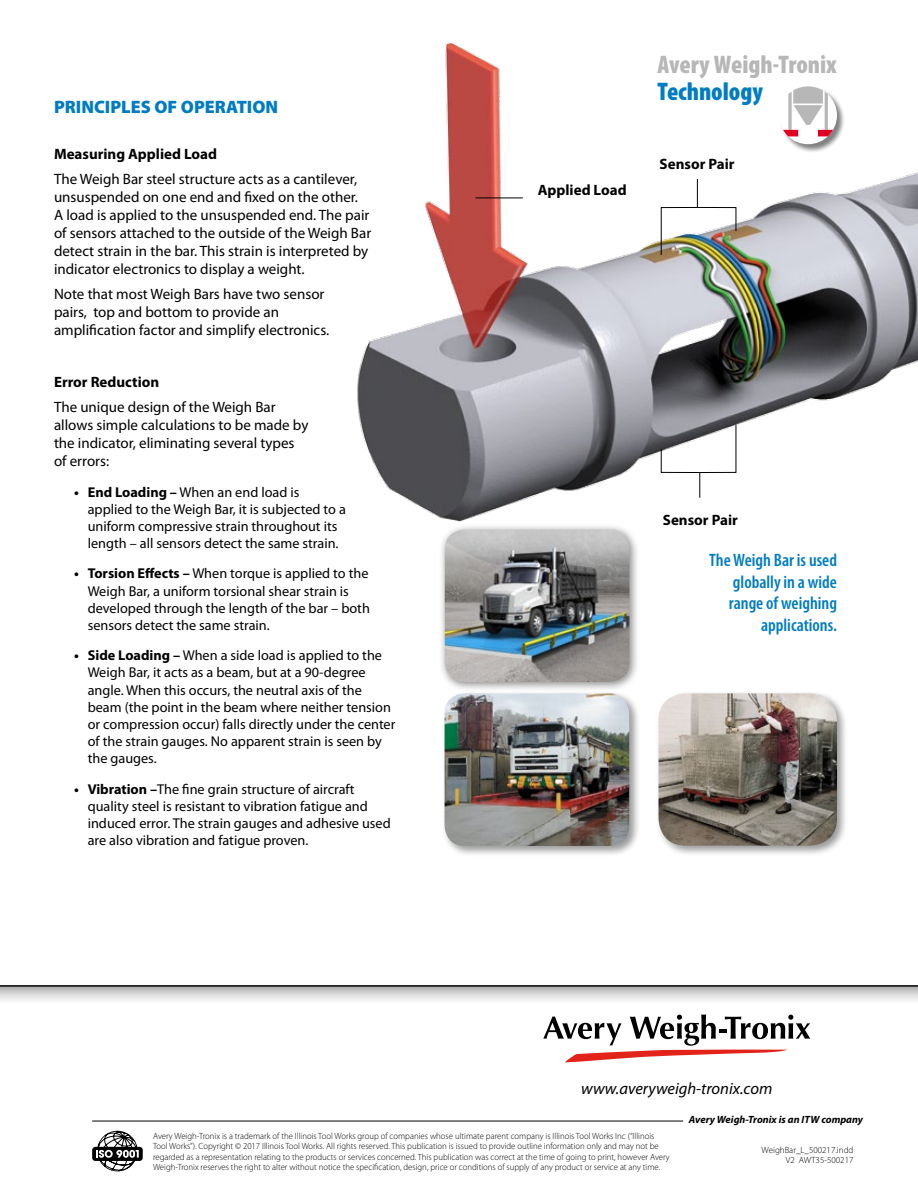
<style>
.page{position:relative;width:918px;height:1188px;background:#fff}
.page>*{position:absolute;margin:0;border:0;box-sizing:border-box;transform-origin:0 0}
.t1{font:900 condensed 25.5px "Myriad Pro";color:#b7b7b7}
.t2{font:900 condensed 25.5px "Myriad Pro";color:#007cc2}
.t3{font:600 condensed 18px/21.6px "Myriad Pro";color:#007cc2;text-align:right}
.t4{font:900 18px "Myriad Pro";color:#007cc2}
.t5{font:italic 16.5px "Myriad Pro";color:#000}
.t6{font:15px/18px "Myriad Pro";color:#000}
.t7{font:700 15px "Myriad Pro";color:#000}
.t8{font:14.25px/17.1px "Myriad Pro";color:#000}
.t9{font:italic 700 10.5px "Myriad Pro";color:#000}
.t10{font:300 9px/10.5px "Myriad Pro";color:#000;text-align:right}
.s1{font-weight:700}
</style>
<div class="page">
<img style="left:357px;top:42px;width:561px;height:480px">
<div style="left:439px;top:523px;width:201px;height:169px;background:#000;opacity:.45"></div>
<img style="left:445px;top:529px;width:184px;height:153px">
<hr style="left:476px;top:198px;width:47px;height:1px;background:#000">
<img style="left:660px;top:179px;width:77px;height:77px">
<svg style="left:660px;top:424px;width:77px;height:74px"></svg>
<div style="left:779px;top:86px;width:67px;height:67px;background:#000;opacity:.5"></div>
<div style="left:779px;top:86px;width:58px;height:58px;background:#fff;border-radius:50%"></div>
<svg style="left:783px;top:86px;width:50px;height:50px"></svg>
<div style="left:442px;top:691px;width:199px;height:167px;background:#000;opacity:.4"></div>
<img style="left:445px;top:693px;width:184px;height:153px">
<div style="left:656px;top:691px;width:193px;height:166px;background:#000;opacity:.4"></div>
<img style="left:659px;top:693px;width:178px;height:153px">
<svg style="left:0;top:987px;width:918px;height:14px;background:#d6d6d6"></svg>
<hr style="left:0;top:985px;width:918px;height:2px;background:#000">
<div style="left:92px;top:1147px;width:51px;height:14px;background:#000;border-radius:3px"></div>
<svg style="left:96px;top:1131px;width:43px;height:40px"></svg>
<svg style="left:543px;top:1014px;width:267px;height:48px"></svg>
<hr style="left:92px;top:1121px;width:591px;height:1px;background:#000">
<p class="t4" style="left:54px;top:95px;width:226px">PRINCIPLES OF OPERATION</p>
<p class="t7" style="left:54px;top:144px;width:165px">Measuring Applied Load</p>
<p class="t6" style="left:54px;top:170px;width:319px">The Weigh Bar steel structure acts as a cantilever, unsuspended on one end and fixed on the other.<br>A load is applied to the unsuspended end. The pair of sensors attached to the outside of the Weigh Bar detect strain in the bar. This strain is interpreted by indicator electronics to display a weight.</p>
<p class="t6" style="left:54px;top:284px;width:277px">Note that most Weigh Bars have two sensor pairs, top and bottom to provide an amplification factor and simplify electronics.</p>
<p class="t7" style="left:54px;top:372px;width:107px">Error Reduction</p>
<p class="t6" style="left:54px;top:398px;width:256px">The unique design of the Weigh Bar allows simple calculations to be made by the indicator, eliminating several types of errors:</p>
<p class="t8" style="left:88px;top:483px;width:260px;text-indent:-13px"><span class="s1">• End Loading –</span> When an end load is applied to the Weigh Bar, it is subjected to a uniform compressive strain throughout its length – all sensors detect the same strain.</p>
<p class="t8" style="left:88px;top:565px;width:284px;text-indent:-13px"><span class="s1">• Torsion Effects –</span> When torque is applied to the Weigh Bar, a uniform torsional shear strain is developed through the length of the bar – both sensors detect the same strain.</p>
<p class="t8" style="left:88px;top:647px;width:309px;text-indent:-13px"><span class="s1">• Side Loading –</span> When a side load is applied to the Weigh Bar, it acts as a beam, but at a 90-degree angle. When this occurs, the neutral axis of the beam (the point in the beam where neither tension or compression occur) falls directly under the center of the strain gauges. No apparent strain is seen by the gauges.</p>
<p class="t8" style="left:88px;top:780px;width:305px;text-indent:-13px"><span class="s1">• Vibration –</span>The fine grain structure of aircraft quality steel is resistant to vibration fatigue and induced error. The strain gauges and adhesive used are also vibration and fatigue proven.</p>
<h1 class="t1" style="left:658px;top:48px;width:181px">Avery Weigh-Tronix</h1>
<h1 class="t2" style="left:658px;top:75px;width:107px">Technology</h1>
<p class="t7" style="left:538px;top:180px;width:90px">Applied Load</p>
<p class="t7" style="left:660px;top:154px;width:76px">Sensor Pair</p>
<p class="t7" style="left:663px;top:510px;width:76px">Sensor Pair</p>
<p class="t3" style="left:709px;top:550px;width:129px">The Weigh Bar is used globally in a wide range of weighing applications.</p>
<p class="t5" style="left:581px;top:1078px;width:193px">www.averyweigh-tronix.com</p>
<p class="t9" style="left:689px;top:1113px;width:176px">Avery Weigh-Tronix is an ITW company</p>
<p class="t10" style="left:153px;top:1130px;width:518px;text-align:left">Avery Weigh-Tronix is a trademark of the Illinois Tool Works group of companies whose ultimate parent company is Illinois Tool Works Inc (“Illinois Tool Works”). Copyright © 2017 Illinois Tool Works. All rights reserved. This publication is issued to provide outline information only and may not be regarded as a representation relating to the products or services concerned. This publication was correct at the time of going to print, however Avery Weigh-Tronix reserves the right to alter without notice the specification, design, price or conditions of supply of any product or service at any time.</p>
<p class="t10" style="left:762px;top:1144px;width:93px">WeighBar_L_500217.indd<br>V2 AWT35-500217</p>
</div>
